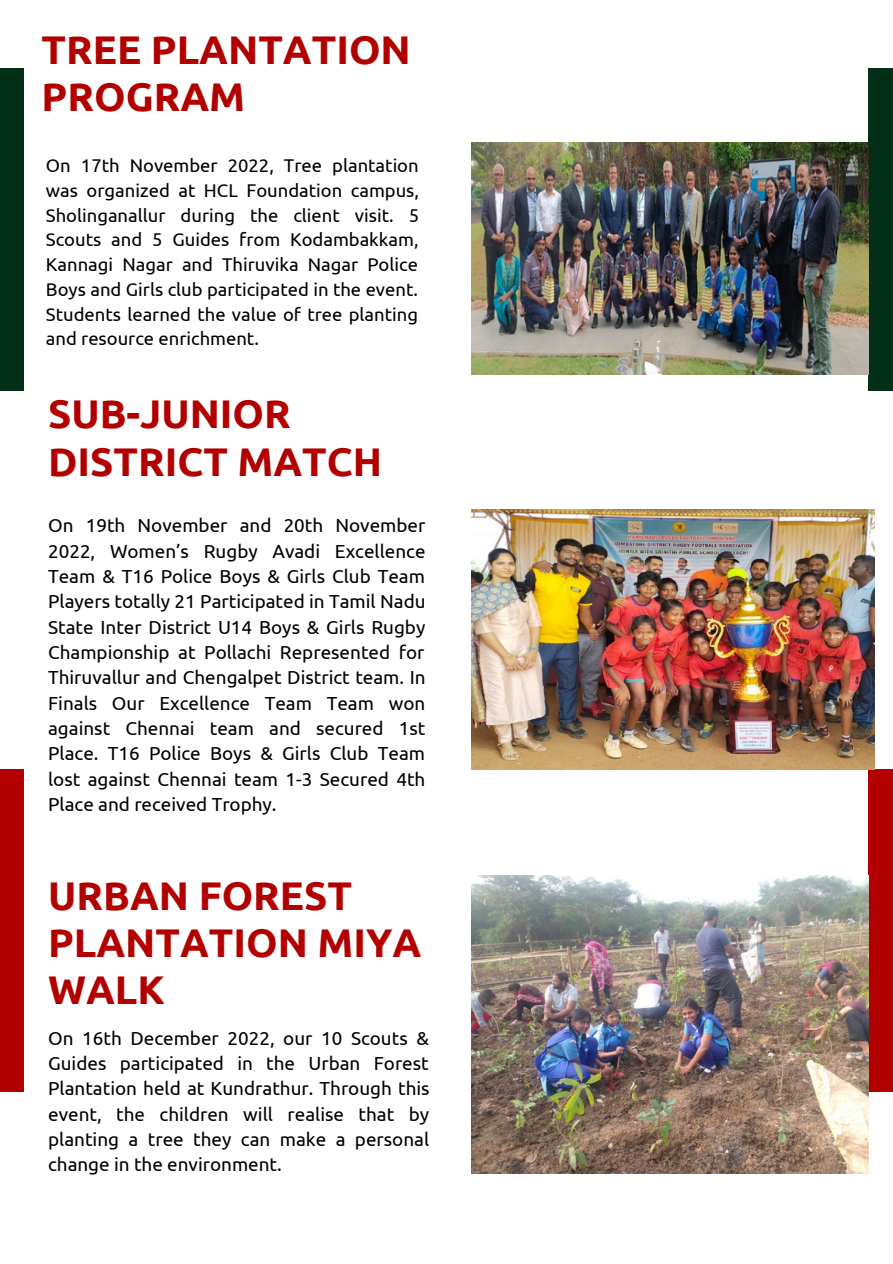
<style>
.page{position:relative;width:893px;height:1264px;background:#fff}
.page>*{position:absolute;margin:0;border:0;box-sizing:border-box;transform-origin:0 0}
.t1{font:700 40.05px/47.2px "Ubuntu";color:#b20000}
.t2{font:18.9px/25.3px "Ubuntu";color:#000;text-align:justify}
.t3{font:18.45px/24.8px "Ubuntu";color:#000;text-align:justify}
</style>
<div class="page">
<div style="left:0;top:68px;width:23px;height:322px;background:#032e17"></div>
<div style="left:0;top:769px;width:23px;height:322px;background:#b20000"></div>
<div style="left:868px;top:68px;width:24px;height:322px;background:#032e17"></div>
<div style="left:868px;top:769px;width:24px;height:322px;background:#b20000"></div>
<img style="left:472px;top:509px;width:402px;height:260px">
<img style="left:471px;top:142px;width:397px;height:233px">
<img style="left:471px;top:875px;width:397px;height:298px">
<h1 class="t1" style="left:42px;top:25px;width:371px">TREE PLANTATION<br>PROGRAM</h1>
<p class="t3" style="left:46px;top:153px;width:374px">On 17th November 2022, Tree plantation was organized at HCL Foundation campus, Sholinganallur during the client visit. 5<br>Scouts and 5 Guides from Kodambakkam, Kannagi Nagar and Thiruvika Nagar Police Boys and Girls club participated in the event.<br>Students learned the value of tree planting and resource enrichment.</p>
<h1 class="t1" style="left:48px;top:390px;width:335px">SUB-JUNIOR<br>DISTRICT MATCH</h1>
<p class="t2" style="left:48px;top:513px;width:379px">On 19th November and 20th November 2022, Women’s Rugby Avadi Excellence Team &amp; T16 Police Boys &amp; Girls Club Team Players totally 21 Participated in Tamil Nadu State Inter District U14 Boys &amp; Girls Rugby Championship at Pollachi Represented for Thiruvallur and Chengalpet District team. In Finals Our Excellence Team Team won against Chennai team and secured 1st Place. T16 Police Boys &amp; Girls Club Team lost against Chennai team 1-3 Secured 4th Place and received Trophy.</p>
<h1 class="t1" style="left:48px;top:871px;width:375px">URBAN FOREST<br>PLANTATION MIYA<br>WALK</h1>
<p class="t2" style="left:48px;top:1024px;width:383px">On 16th December 2022, our 10 Scouts &amp; Guides participated in the Urban Forest Plantation held at Kundrathur. Through this event, the children will realise that by planting a tree they can make a personal change in the environment.</p>
</div>
